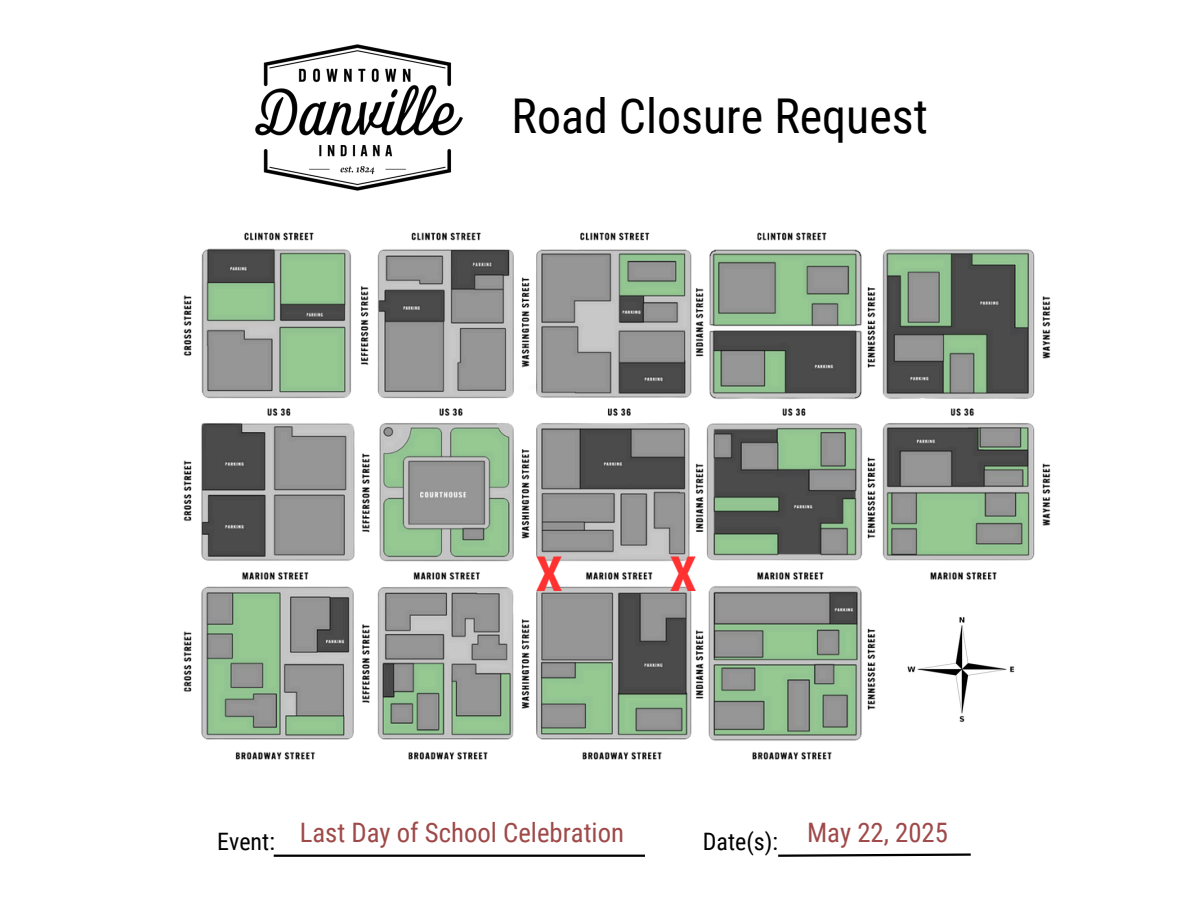
<style>
.page{position:relative;width:1188px;height:918px;background:#fff}
.page>*{position:absolute;margin:0;border:0;box-sizing:border-box;transform-origin:0 0}
.t1{font:48px "Roboto Condensed";color:#000}
.t2{font:700 48px "Roboto Condensed";color:#ff3131}
.t3{font:26.7px "Roboto Condensed";color:#9f4949}
.t4{font:24px "Roboto Condensed";color:#000}
</style>
<div class="page">
<img style="left:183px;top:232px;width:868px;height:625px">
<img style="left:907px;top:616px;width:110px;height:108px">
<img style="left:255px;top:44px;width:208px;height:147px">
<hr style="left:274px;top:855px;width:371px;height:2px;background:#000">
<svg style="left:776px;top:852px;width:197px;height:5px"></svg>
<p class="t1" style="left:512px;top:88px;width:418px">Road Closure Request</p>
<p class="t2" style="left:536px;top:547px;width:28px">X</p>
<h2 class="t2" style="left:670px;top:547px;width:28px">X</h2>
<p class="t3" style="left:300px;top:818px;width:326px">Last Day of School Celebration</p>
<p class="t3" style="left:807px;top:818px;width:142px">May 22, 2025</p>
<h1 class="t4" style="left:217px;top:828px;width:59px">Event:</h1>
<p class="t4" style="left:703px;top:828px;width:77px">Date(s):</p>
</div>
